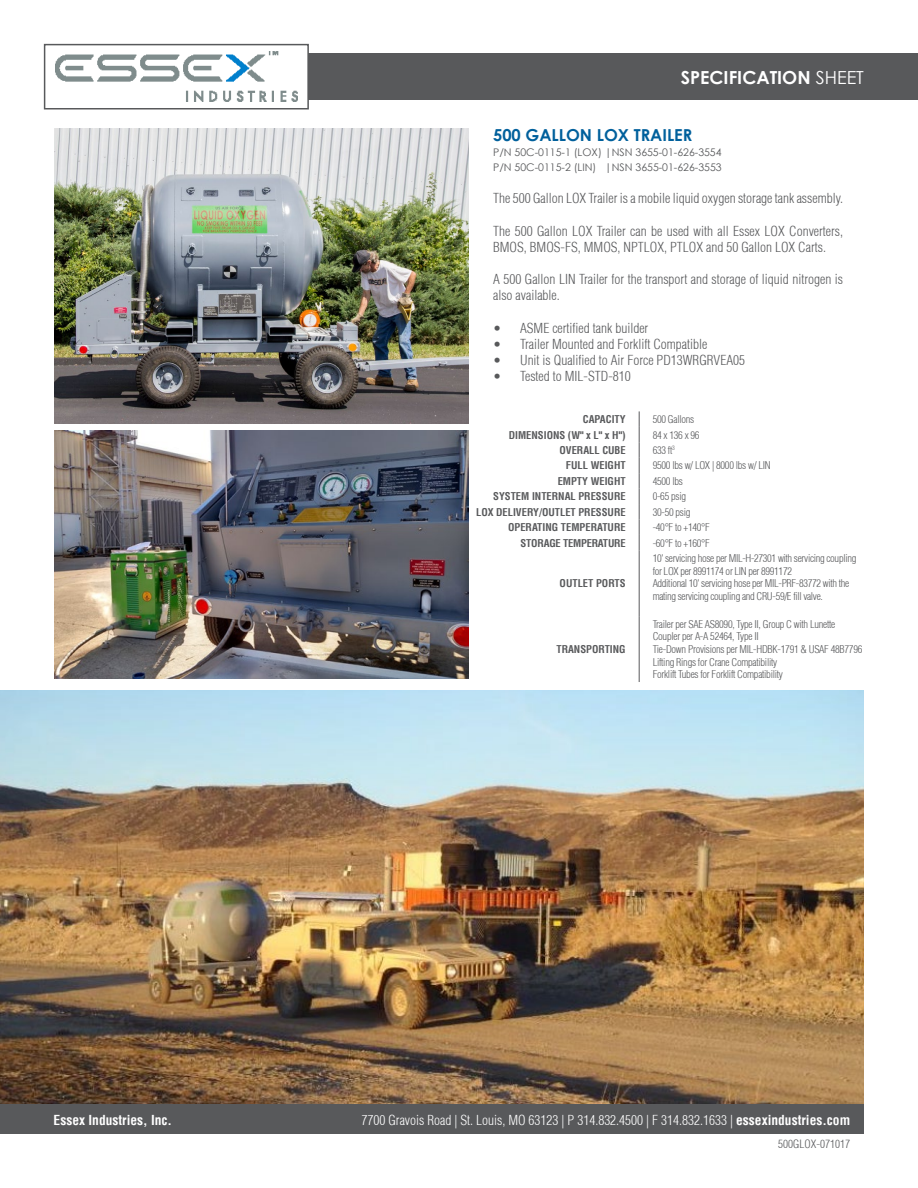
<style>
.page{position:relative;width:918px;height:1188px;background:#fff}
.page>*{position:absolute;margin:0;border:0;box-sizing:border-box;transform-origin:0 0}
.t1{font:700 18px "Century Gothic";color:#fff}
.t2{font:700 16.5px "Century Gothic";color:#00609c}
.t3{font:300 condensed 13.5px/16.2px "Helvetica";color:#58595b}
.t4{font:300 condensed 13.5px "Helvetica";color:#fff}
.t5{font:700 condensed 13.5px "Helvetica";color:#fff}
.t6{font:300 condensed 11.25px "Helvetica";color:#58595b}
.t7{font:300 condensed 10.5px/12.6px "Helvetica";letter-spacing:-.025em;color:#58595b}
.t8{font:700 condensed 10.5px "Helvetica";color:#58595b}
.t9{font:10.5px/15px "Century Gothic";color:#58595b}
.t10{font:700 condensed 10.5px "Helvetica";letter-spacing:-.02em;color:#58595b}
.s1{font-weight:400}
.s2{font-weight:700}
</style>
<div class="page">
<div style="left:0;top:1103px;width:864px;height:31px;background:#58595b"></div>
<div style="left:309px;top:53px;width:609px;height:47px;background:#58595b"></div>
<img style="left:55px;top:52px;width:243px;height:50px">
<div style="left:44px;top:44px;width:265px;height:66px;border:2px solid #58595b"></div>
<img style="left:0;top:690px;width:864px;height:414px">
<svg style="left:639px;top:411px;width:1px;height:139px"></svg>
<hr style="left:639px;top:550px;width:1px;height:66px;background:#58595b">
<hr style="left:639px;top:616px;width:1px;height:66px;background:#58595b">
<img style="left:54px;top:430px;width:415px;height:249px">
<img style="left:54px;top:128px;width:415px;height:296px">
<h1 class="t1" style="left:681px;top:66px;width:185px">SPECIFICATION <span class="s1">SHEET</span></h1>
<h2 class="t2" style="left:493px;top:124px;width:201px">500 GALLON LOX TRAILER</h2>
<p class="t9" style="left:493px;top:144px;width:230px">P/N 50C-0115-1 (LOX) |NSN 3655-01-626-3554<br>P/N 50C-0115-2 (LIN) |NSN 3655-01-626-3553</p>
<p class="t3" style="left:493px;top:190px;width:352px">The 500 Gallon LOX Trailer is a mobile liquid oxygen storage tank assembly.</p>
<p class="t3" style="left:493px;top:223px;width:352px">The 500 Gallon LOX Trailer can be used with all Essex LOX Converters,<br>BMOS, BMOS-FS, MMOS, NPTLOX, PTLOX and 50 Gallon LOX Carts.</p>
<p class="t3" style="left:493px;top:271px;width:351px">A 500 Gallon LIN Trailer for the transport and storage of liquid nitrogen is also available.</p>
<p class="t3" style="left:493px;top:320px;width:157px">• ASME certified tank builder</p>
<p class="t3" style="left:493px;top:336px;width:216px">• Trailer Mounted and Forklift Compatible</p>
<p class="t3" style="left:493px;top:352px;width:253px">• Unit is Qualified to Air Force PD13WRGRVEA05</p>
<p class="t3" style="left:493px;top:368px;width:139px">• Tested to MIL-STD-810</p>
<p class="t8" style="left:583px;top:413px;width:44px">CAPACITY</p>
<p class="t7" style="left:653px;top:413px;width:43px">500 Gallons</p>
<p class="t8" style="left:509px;top:428px;width:118px">DIMENSIONS (W" x L" x H")</p>
<p class="t7" style="left:653px;top:428px;width:48px">84 x 136 x 96</p>
<p class="t8" style="left:559px;top:444px;width:68px">OVERALL CUBE</p>
<p class="t7" style="left:653px;top:444px;width:24px">633 ft<sup>3</sup></p>
<p class="t8" style="left:566px;top:459px;width:61px">FULL WEIGHT</p>
<p class="t7" style="left:653px;top:459px;width:120px">9500 lbs w/ LOX | 8000 lbs w/ LIN</p>
<p class="t8" style="left:558px;top:474px;width:69px">EMPTY WEIGHT</p>
<p class="t7" style="left:653px;top:475px;width:32px">4500 lbs</p>
<p class="t8" style="left:493px;top:490px;width:134px">SYSTEM INTERNAL PRESSURE</p>
<p class="t7" style="left:653px;top:490px;width:35px">0-65 psig</p>
<p class="t8" style="left:476px;top:505px;width:151px">LOX DELIVERY/OUTLET PRESSURE</p>
<p class="t7" style="left:653px;top:506px;width:39px">30-50 psig</p>
<p class="t8" style="left:508px;top:521px;width:119px">OPERATING TEMPERATURE</p>
<p class="t7" style="left:653px;top:521px;width:59px">-40°F to +140°F</p>
<p class="t10" style="left:521px;top:536px;width:107px">STORAGE TEMPERATURE</p>
<p class="t7" style="left:653px;top:536px;width:59px">-60°F to +160°F</p>
<p class="t8" style="left:560px;top:577px;width:68px">OUTLET PORTS</p>
<p class="t7" style="left:653px;top:552px;width:205px">10' servicing hose per MIL-H-27301 with servicing coupling for LOX per 8991174 or LIN per 8991172<br>Additional 10' servicing hose per MIL-PRF-83772 with the mating servicing coupling and CRU-59/E fill valve.</p>
<p class="t8" style="left:556px;top:643px;width:71px">TRANSPORTING</p>
<p class="t7" style="left:653px;top:618px;width:211px">Trailer per SAE AS8090, Type II, Group C with Lunette Coupler per A-A 52464, Type II<br>Tie-Down Provisions per MIL-HDBK-1791 &amp; USAF 48B7796<br>Lifting Rings for Crane Compatibility<br>Forklift Tubes for Forklift Compatibility</p>
<p class="t5" style="left:54px;top:1112px;width:120px">Essex Industries, Inc.</p>
<p class="t4" style="left:361px;top:1112px;width:490px">7700 Gravois Road | St. Louis, MO 63123 | P 314.832.4500 | F 314.832.1633 | <span class="s2">essexindustries.com</span></p>
<p class="t6" style="left:778px;top:1137px;width:73px">500GLOX-071017</p>
</div>
